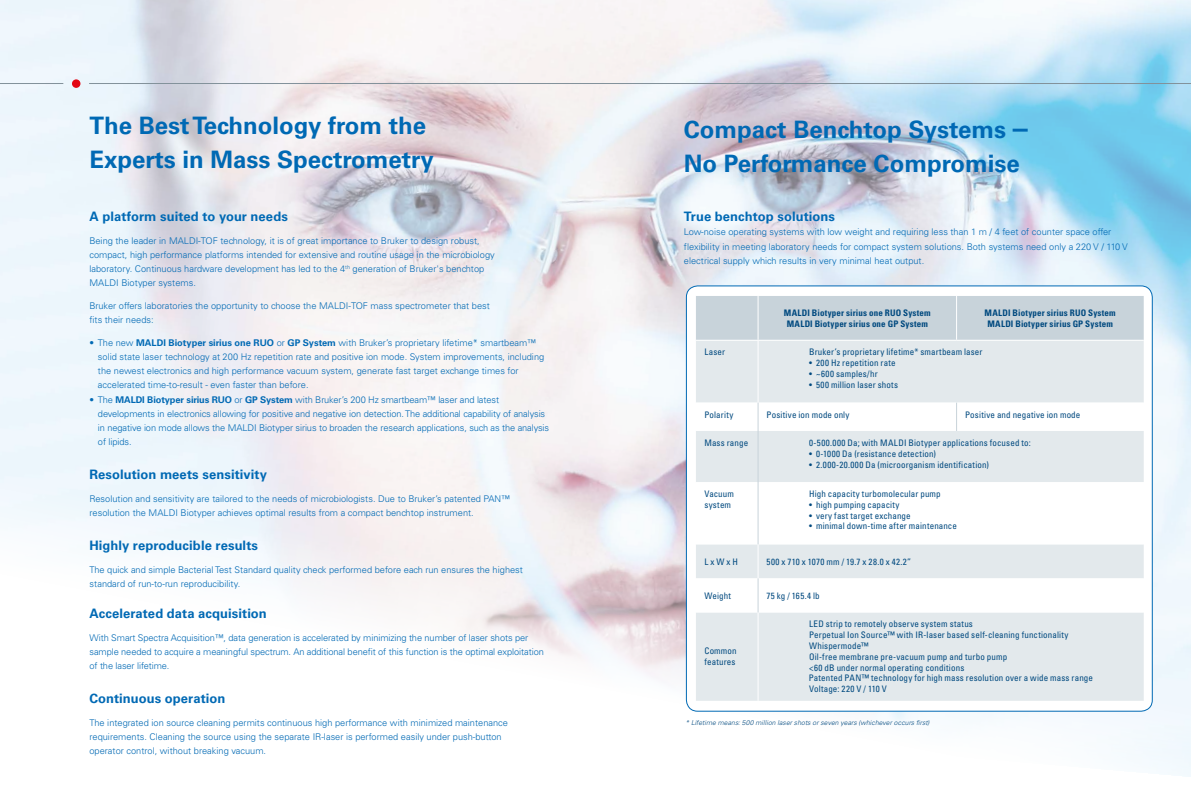
<style>
.page{position:relative;width:1191px;height:791px;background:#fff}
.page>*{position:absolute;margin:0;border:0;box-sizing:border-box;transform-origin:0 0}
.t1{font:700 24px/34px "Univers LT Std";color:#0069b4}
.t2{font:700 13px "Univers LT Std";letter-spacing:.005em;color:#0069b4}
.t3{font:300 9.2px/14.2px "Univers LT Std";color:#0069b4}
.t4{font:condensed 9px/10.8px "Univers LT Std";letter-spacing:.015em;color:#00497f}
.t5{font:700 condensed 9px/10.8px "Univers LT Std";letter-spacing:.015em;color:#00497f;text-align:center}
.t6{font:condensed 9px "Univers LT Std";letter-spacing:.035em;color:#00497f}
.t7{font:italic 300 6.8px "Univers LT Std";letter-spacing:.01em;color:#00497f}
.s1{font-weight:700}
.s2{font-size:30px}
</style>
<div class="page">
<img style="left:0;top:0;width:1191px;height:777px">
<hr style="left:0;top:83px;width:63px;height:1px;background:#83929b">
<hr style="left:89px;top:83px;width:1102px;height:1px;background:#83929b">
<div style="left:72px;top:79px;width:8px;height:9px;background:#e30613;border-radius:50%"></div>
<div style="left:686px;top:286px;width:466px;height:425px;background:#fff;border-radius:11px"></div>
<div style="left:696px;top:296px;width:447px;height:44px;background:#c8d3da"></div>
<div style="left:696px;top:341px;width:447px;height:360px;background:#e3e9ec"></div>
<svg style="left:696px;top:403px;width:447px;height:209px"></svg>
<hr style="left:757px;top:296px;width:1px;height:44px;background:#fff">
<hr style="left:956px;top:296px;width:1px;height:44px;background:#fff">
<hr style="left:757px;top:341px;width:1px;height:62px;background:#fff">
<hr style="left:757px;top:544px;width:1px;height:34px;background:#fff">
<hr style="left:757px;top:612px;width:1px;height:89px;background:#fff">
<svg style="left:757px;top:403px;width:1px;height:28px"></svg>
<hr style="left:757px;top:431px;width:1px;height:51px;background:#c8d3da">
<hr style="left:757px;top:482px;width:1px;height:62px;background:#c8d3da">
<svg style="left:956px;top:403px;width:1px;height:28px"></svg>
<hr style="left:757px;top:578px;width:1px;height:34px;background:#c8d3da">
<h1 class="t1" style="left:89px;top:108px;width:346px">The Best Technology from the<br>Experts in Mass Spectrometry</h1>
<h2 class="t2" style="left:89px;top:209px;width:200px">A platform suited to your needs</h2>
<p class="t3" style="left:89px;top:233px;width:407px">Being the leader in MALDI-TOF technology, it is of great importance to Bruker to design robust, compact, high performance platforms intended for extensive and routine usage in the microbiology laboratory. Continuous hardware development has led to the 4<sup>th</sup> generation of Bruker's benchtop MALDI Biotyper systems.</p>
<p class="t3" style="left:89px;top:299px;width:402px">Bruker offers laboratories the opportunity to choose the MALDI-TOF mass spectrometer that best fits their needs:</p>
<p class="t3" style="left:98px;top:336px;width:448px;text-indent:-9px">• The new <span class="s1">MALDI Biotyper sirius one RUO</span> or <span class="s1">GP System</span> with Bruker’s proprietary lifetime* smartbeam™ solid state laser technology at 200 Hz repetition rate and positive ion mode. System improvements, including the newest electronics and high performance vacuum system, generate fast target exchange times for accelerated time-to-result - even faster than before.</p>
<p class="t3" style="left:98px;top:392px;width:453px;text-indent:-9px">• The <span class="s1">MALDI Biotyper sirius RUO</span> or <span class="s1">GP System</span> with Bruker’s 200 Hz smartbeam™ laser and latest developments in electronics allowing for positive and negative ion detection. The additional capability of analysis in negative ion mode allows the MALDI Biotyper sirius to broaden the research applications, such as the analysis of lipids.</p>
<h2 class="t2" style="left:89px;top:467px;width:179px">Resolution meets sensitivity</h2>
<p class="t3" style="left:89px;top:491px;width:422px">Resolution and sensitivity are tailored to the needs of microbiologists. Due to Bruker’s patented PAN™ resolution the MALDI Biotyper achieves optimal results from a compact benchtop instrument.</p>
<h2 class="t2" style="left:89px;top:538px;width:170px">Highly reproducible results</h2>
<p class="t3" style="left:89px;top:562px;width:435px">The quick and simple Bacterial Test Standard quality check performed before each run ensures the highest standard of run-to-run reproducibility.</p>
<h2 class="t2" style="left:89px;top:606px;width:179px">Accelerated data acquisition</h2>
<p class="t3" style="left:89px;top:630px;width:456px">With Smart Spectra Acquisition™, data generation is accelerated by minimizing the number of laser shots per sample needed to acquire a meaningful spectrum. An additional benefit of this function is the optimal exploitation of the laser lifetime.</p>
<h2 class="t2" style="left:89px;top:691px;width:137px">Continuous operation</h2>
<p class="t3" style="left:89px;top:715px;width:420px">The integrated ion source cleaning permits continuous high performance with minimized maintenance requirements. Cleaning the source using the separate IR-laser is performed easily under push-button operator control, without breaking vacuum.</p>
<h1 class="t1" style="left:684px;top:113px;width:345px">Compact Benchtop Systems <span class="s2">–<br></span>No Performance Compromise</h1>
<h2 class="t2" style="left:684px;top:209px;width:152px">True benchtop solutions</h2>
<p class="t3" style="left:684px;top:225px;width:445px">Low-noise operating systems with low weight and requiring less than 1 m / 4 feet of counter space offer flexibility in meeting laboratory needs for compact system solutions. Both systems need only a 220 V / 110 V electrical supply which results in very minimal heat output.</p>
<p class="t5" style="left:784px;top:307px;width:148px">MALDI Biotyper sirius one RUO System<br>MALDI Biotyper sirius one GP System</p>
<p class="t5" style="left:984px;top:307px;width:133px">MALDI Biotyper sirius RUO System<br>MALDI Biotyper sirius GP System</p>
<p class="t4" style="left:704px;top:346px;width:22px">Laser</p>
<p class="t4" style="left:809px;top:346px;width:175px">Bruker’s proprietary lifetime* smartbeam laser</p>
<p class="t4" style="left:809px;top:357px;width:88px">• 200 Hz repetition rate</p>
<p class="t4" style="left:809px;top:368px;width:70px">• ~600 samples/hr</p>
<p class="t4" style="left:809px;top:379px;width:90px">• 500 million laser shots</p>
<p class="t4" style="left:704px;top:409px;width:31px">Polarity</p>
<p class="t4" style="left:766px;top:409px;width:85px">Positive ion mode only</p>
<p class="t4" style="left:965px;top:409px;width:117px">Positive and negative ion mode</p>
<p class="t4" style="left:704px;top:437px;width:45px">Mass range</p>
<p class="t4" style="left:809px;top:437px;width:223px">0-500.000 Da; with MALDI Biotyper applications focused to:</p>
<p class="t4" style="left:809px;top:448px;width:128px">• 0-1000 Da (resistance detection)</p>
<p class="t4" style="left:809px;top:459px;width:181px">• 2.000-20.000 Da (microorganism identification)</p>
<p class="t4" style="left:704px;top:488px;width:31px">Vacuum system</p>
<p class="t4" style="left:809px;top:488px;width:133px">High capacity turbomolecular pump</p>
<p class="t4" style="left:809px;top:499px;width:92px">• high pumping capacity</p>
<p class="t4" style="left:809px;top:510px;width:103px">• very fast target exchange</p>
<p class="t4" style="left:809px;top:521px;width:149px">• minimal down-time after maintenance</p>
<p class="t4" style="left:704px;top:556px;width:35px">L x W x H</p>
<p class="t6" style="left:766px;top:556px;width:146px">500 x 710 x 1070 mm / 19.7 x 28.0 x 42.2”</p>
<p class="t4" style="left:704px;top:590px;width:28px">Weight</p>
<p class="t4" style="left:766px;top:590px;width:55px">75 kg / 165.4 lb</p>
<p class="t4" style="left:704px;top:646px;width:34px">Common features</p>
<p class="t4" style="left:808px;top:619px;width:286px">LED strip to remotely observe system status<br>Perpetual Ion Source™ with IR-laser based self-cleaning functionality Whispermode™<br>Oil-free membrane pre-vacuum pump and turbo pump<br>&lt;60 dB under normal operating conditions<br>Patented PAN™ technology for high mass resolution over a wide mass range Voltage: 220 V / 110 V</p>
<p class="t7" style="left:685px;top:718px;width:245px">* Lifetime means: 500 million laser shots or seven years (whichever occurs first)</p>
</div>
